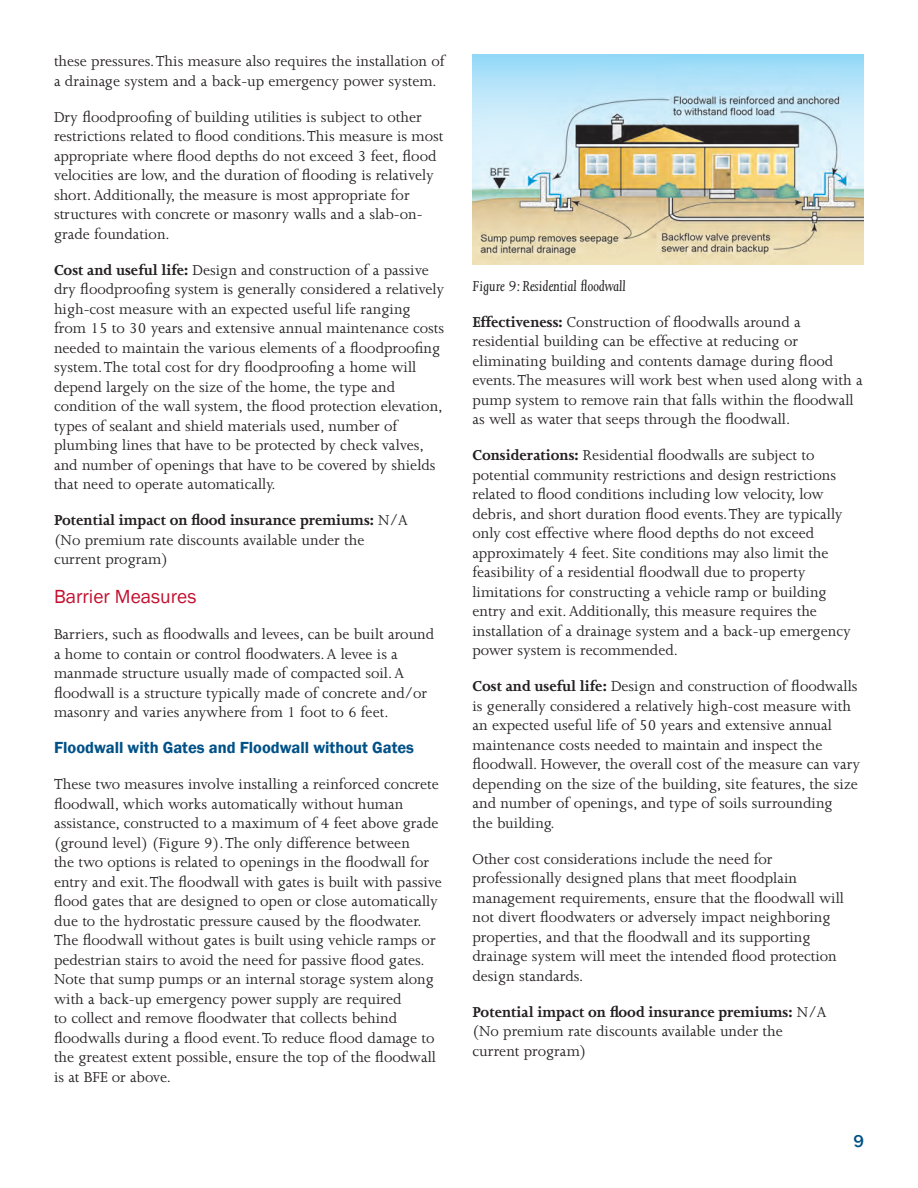
<style>
.page{position:relative;width:918px;height:1188px;background:#fff}
.page>*{position:absolute;margin:0;border:0;box-sizing:border-box;transform-origin:0 0}
.Copy_Subhead{font:19.5px "Franklin Gothic";color:#c3102f}
.t1{font:500 18px "Franklin Gothic";color:#005187}
.Copy_with_Bold_Intro{font:16.5px/19.5px "Joanna";color:#231f20}
.Copy{font:16.5px/19.5px "Joanna";color:#231f20}
.Copy_Subhead_2{font:600 16.5px "Franklin Gothic";color:#005187}
.t2{font:italic 16.5px "Joanna";color:#231f20}
.s1{font-weight:700}
</style>
<div class="page">
<img style="left:472px;top:54px;width:392px;height:211px">
<p class="Copy_with_Bold_Intro" style="left:54px;top:52px;width:392px">these pressures. This measure also requires the installation of a drainage system and a back-up emergency power system.</p>
<p class="Copy" style="left:54px;top:107px;width:391px">Dry floodproofing of building utilities is subject to other restrictions related to flood conditions. This measure is most appropriate where flood depths do not exceed 3 feet, flood velocities are low, and the duration of flooding is relatively short. Additionally, the measure is most appropriate for structures with concrete or masonry walls and a slab-on&shy;grade foundation.</p>
<p class="Copy_with_Bold_Intro" style="left:54px;top:260px;width:392px"><span class="s1">Cost and useful life:</span> Design and construction of a passive dry floodproofing system is generally considered a relatively high-cost measure with an expected useful life ranging from 15 to 30 years and extensive annual maintenance costs needed to maintain the various elements of a floodproofing system. The total cost for dry floodproofing a home will depend largely on the size of the home, the type and condition of the wall system, the flood protection elevation, types of sealant and shield materials used, number of plumbing lines that have to be protected by check valves, and number of openings that have to be covered by shields that need to operate automatically.</p>
<p class="Copy_with_Bold_Intro" style="left:54px;top:511px;width:355px"><span class="s1">Potential impact on flood insurance premiums:</span> N/A (No premium rate discounts available under the current program)</p>
<p class="Copy_Subhead" style="left:54px;top:585px;width:144px">Barrier Measures</p>
<p class="Copy" style="left:54px;top:625px;width:382px">Barriers, such as floodwalls and levees, can be built around a home to contain or control floodwaters. A levee is a manmade structure usually made of compacted soil. A floodwall is a structure typically made of concrete and/or masonry and varies anywhere from 1 foot to 6 feet.</p>
<p class="Copy_Subhead_2" style="left:54px;top:738px;width:361px">Floodwall with Gates and Floodwall without Gates</p>
<p class="Copy" style="left:54px;top:775px;width:389px">These two measures involve installing a reinforced concrete floodwall, which works automatically without human assistance, constructed to a maximum of 4 feet above grade (ground level) (Figure 9). The only difference between<br>the two options is related to openings in the floodwall for entry and exit. The floodwall with gates is built with passive flood gates that are designed to open or close automatically due to the hydrostatic pressure caused by the floodwater.<br>The floodwall without gates is built using vehicle ramps or pedestrian stairs to avoid the need for passive flood gates.<br>Note that sump pumps or an internal storage system along with a back-up emergency power supply are required<br>to collect and remove floodwater that collects behind floodwalls during a flood event. To reduce flood damage to the greatest extent possible, ensure the top of the floodwall is at BFE or above.</p>
<p class="t2" style="left:472px;top:277px;width:155px">Figure 9: Residential floodwall</p>
<p class="Copy_with_Bold_Intro" style="left:472px;top:312px;width:392px"><span class="s1">Effectiveness:</span> Construction of floodwalls around a residential building can be effective at reducing or eliminating building and contents damage during flood events. The measures will work best when used along with a pump system to remove rain that falls within the floodwall as well as water that seeps through the floodwall.</p>
<p class="Copy_with_Bold_Intro" style="left:472px;top:446px;width:380px"><span class="s1">Considerations:</span> Residential floodwalls are subject to potential community restrictions and design restrictions related to flood conditions including low velocity, low debris, and short duration flood events. They are typically only cost effective where flood depths do not exceed approximately 4 feet. Site conditions may also limit the feasibility of a residential floodwall due to property limitations for constructing a vehicle ramp or building entry and exit. Additionally, this measure requires the installation of a drainage system and a back-up emergency power system is recommended.</p>
<p class="Copy_with_Bold_Intro" style="left:472px;top:677px;width:389px"><span class="s1">Cost and useful life:</span> Design and construction of floodwalls is generally considered a relatively high-cost measure with an expected useful life of 50 years and extensive annual maintenance costs needed to maintain and inspect the floodwall. However, the overall cost of the measure can vary depending on the size of the building, site features, the size and number of openings, and type of soils surrounding<br>the building.</p>
<p class="Copy" style="left:472px;top:849px;width:373px">Other cost considerations include the need for professionally designed plans that meet floodplain management requirements, ensure that the floodwall will not divert floodwaters or adversely impact neighboring properties, and that the floodwall and its supporting drainage system will meet the intended flood protection design standards.</p>
<p class="Copy_with_Bold_Intro" style="left:472px;top:1002px;width:355px"><span class="s1">Potential impact on flood insurance premiums:</span> N/A (No premium rate discounts available under the current program)</p>
<p class="t1" style="left:853px;top:1129px;width:12px">9</p>
</div>
